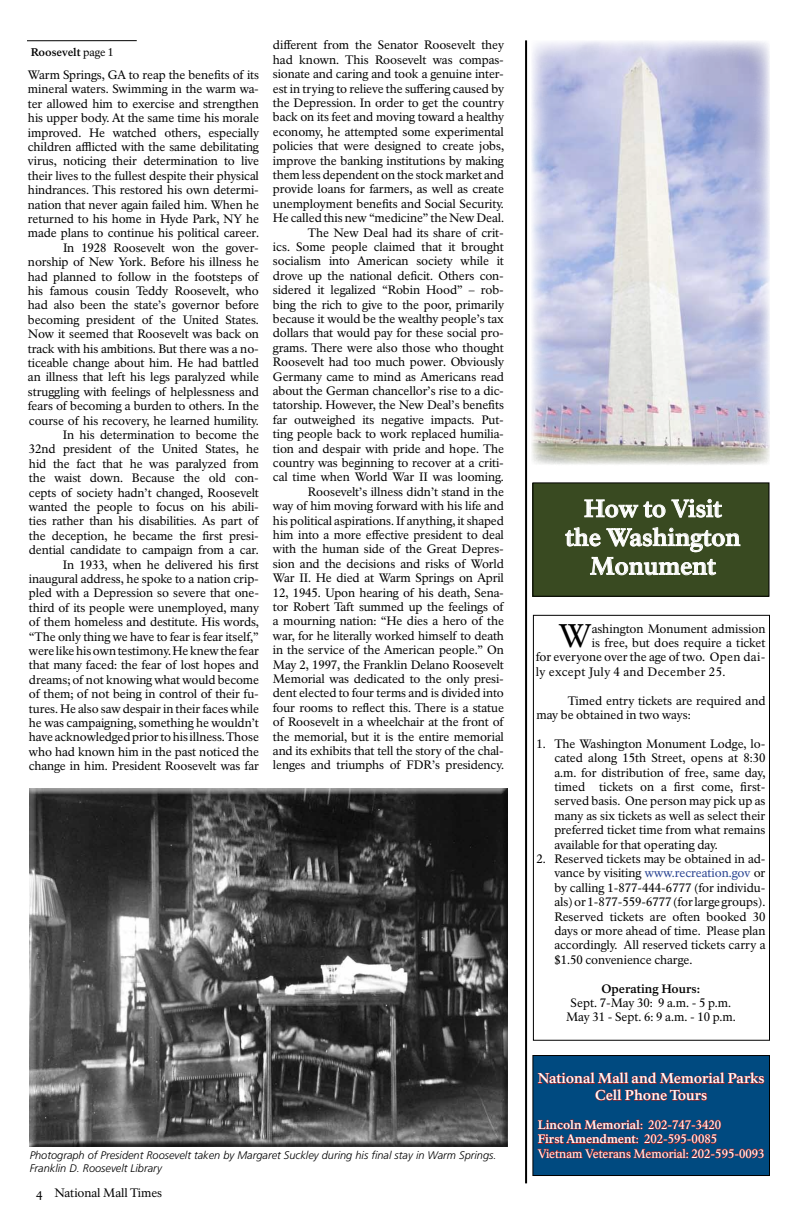
<style>
.page{position:relative;width:792px;height:1224px;background:#fff}
.page>*{position:absolute;margin:0;border:0;box-sizing:border-box;transform-origin:0 0}
.t1{font:32.3px "NPS Rawlinson OT";color:#000}
.t2{font:700 24px/28.8px "NPS Rawlinson OT";letter-spacing:-.01em;color:#fff;text-align:center}
.t3{font:700 14px/16.8px "NPS Rawlinson OT";color:#fff;text-align:center}
.t4{font:12px/14.4px "NPS Rawlinson OT";letter-spacing:-.01em;color:#000;text-align:right}
.t5{font:700 12px/14.4px "NPS Rawlinson OT";letter-spacing:-.005em;color:#fff}
.t6{font:12px "NPS Rawlinson OT";color:#fff}
.t7{font:12px "NPS Rawlinson OT";letter-spacing:.03em;color:#000}
.t8{font:12px "NPS Rawlinson";letter-spacing:-.005em;color:#000}
.t9{font:700 12px "NPS Rawlinson OT";color:#000}
.t10{font:italic 300 11px "Frutiger";color:#000}
.t11{font:700 11px "NPS Rawlinson OT";color:#000}
.s1{font-weight:400}
.s2{color:#25408f}
</style>
<div class="page">
<hr style="left:27px;top:40px;width:110px;height:1px;background:#000">
<div style="left:533px;top:483px;width:236px;height:113px;background:#394a21"></div>
<div style="left:532px;top:482px;width:238px;height:115px;border:1px solid #000"></div>
<img style="left:532px;top:41px;width:238px;height:424px">
<svg style="left:535px;top:595px;width:232px;height:21px"></svg>
<svg style="left:584px;top:499px;width:138px;height:19px"></svg>
<svg style="left:565px;top:527px;width:176px;height:48px"></svg>
<hr style="left:525px;top:40px;width:2px;height:1143px;background:#000">
<div style="left:533px;top:1056px;width:237px;height:120px;background:#004a80"></div>
<svg style="left:536px;top:1039px;width:231px;height:120px"></svg>
<div style="left:532px;top:1055px;width:238px;height:121px;border:1px solid #000"></div>
<div style="left:29px;top:788px;width:480px;height:360px;background:#000;opacity:.75"></div>
<p class="t11" style="left:31px;top:45px;width:85px">Roosevelt <span class="s1">page 1</span></p>
<p class="t4" style="left:28px;top:68px;width:233px">Warm Springs, GA to reap the benefits of its mineral waters. Swimming in the warm wa&shy;ter allowed him to exercise and strengthen his upper body. At the same time his morale improved. He watched others, especially children afflicted with the same debilitating virus, noticing their determination to live their lives to the fullest despite their physical hindrances. This restored his own determi&shy;nation that never again failed him. When he returned to his home in Hyde Park, NY he made plans to continue his political career.<br>In 1928 Roosevelt won the gover&shy;norship of New York. Before his illness he had planned to follow in the footsteps of his famous cousin Teddy Roosevelt, who had also been the state’s governor before becoming president of the United States.<br>Now it seemed that Roosevelt was back on track with his ambitions. But there was a no&shy;ticeable change about him. He had battled an illness that left his legs paralyzed while struggling with feelings of helplessness and fears of becoming a burden to others. In the course of his recovery, he learned humility.<br>In his determination to become the<br>32nd president of the United States, he hid the fact that he was paralyzed from the waist down. Because the old con&shy;cepts of society hadn’t changed, Roosevelt wanted the people to focus on his abili&shy;ties rather than his disabilities. As part of the deception, he became the first presi&shy;dential candidate to campaign from a car.<br>In 1933, when he delivered his first inaugural address, he spoke to a nation crip&shy;pled with a Depression so severe that one&shy;third of its people were unemployed, many of them homeless and destitute. His words, “The only thing we have to fear is fear itself,” were like his own testimony. He knew the fear that many faced: the fear of lost hopes and dreams; of not knowing what would become of them; of not being in control of their fu&shy;tures. He also saw despair in their faces while he was campaigning, something he wouldn’t have acknowledged prior to his illness. Those who had known him in the past noticed the change in him. President Roosevelt was far</p>
<p class="t4" style="left:273px;top:38px;width:233px">different from the Senator Roosevelt they had known. This Roosevelt was compas&shy;sionate and caring and took a genuine inter&shy;est in trying to relieve the suffering caused by the Depression. In order to get the country back on its feet and moving toward a healthy economy, he attempted some experimental policies that were designed to create jobs, improve the banking institutions by making them less dependent on the stock market and provide loans for farmers, as well as create unemployment benefits and Social Security.<br>He called this new “medicine” the New Deal.<br>The New Deal had its share of crit-<br>ics. Some people claimed that it brought socialism into American society while it drove up the national deficit. Others con&shy;sidered it legalized “Robin Hood” – rob&shy;bing the rich to give to the poor, primarily because it would be the wealthy people’s tax dollars that would pay for these social pro&shy;grams. There were also those who thought Roosevelt had too much power. Obviously Germany came to mind as Americans read about the German chancellor’s rise to a dic&shy;tatorship. However, the New Deal’s benefits far outweighed its negative impacts. Put&shy;ting people back to work replaced humilia&shy;tion and despair with pride and hope. The country was beginning to recover at a criti&shy;cal time when World War II was looming.<br>Roosevelt’s illness didn’t stand in the<br>way of him moving forward with his life and his political aspirations. If anything, it shaped him into a more effective president to deal with the human side of the Great Depres&shy;sion and the decisions and risks of World War II. He died at Warm Springs on April 12, 1945. Upon hearing of his death, Sena&shy;tor Robert Taft summed up the feelings of a mourning nation: “He dies a hero of the war, for he literally worked himself to death in the service of the American people.” On May 2, 1997, the Franklin Delano Roosevelt Memorial was dedicated to the only presi&shy;dent elected to four terms and is divided into four rooms to reflect this. There is a statue of Roosevelt in a wheelchair at the front of the memorial, but it is the entire memorial and its exhibits that tell the story of the chal&shy;lenges and triumphs of FDR’s presidency.</p>
<h2 class="t2" style="left:565px;top:494px;width:177px">How to Visit the Washington<br>Monument</h2>
<h1 class="t1" style="left:558px;top:616px;width:35px">W</h1>
<p class="t4" style="left:592px;top:621px;width:175px">ashington Monument admission</p>
<p class="t4" style="left:592px;top:636px;width:175px">is free, but does require a ticket</p>
<p class="t4" style="left:536px;top:650px;width:231px">for everyone over the age of two. Open dai-</p>
<p class="t7" style="left:536px;top:664px;width:191px">ly except July 4 and December 25.</p>
<p class="t4" style="left:536px;top:693px;width:231px;text-align:left;text-indent:32px">Timed entry tickets are required and may be obtained in two ways:</p>
<p class="t4" style="left:554px;top:737px;width:213px;text-align:justify;text-indent:-18px">1. The Washington Monument Lodge, lo&shy;cated along 15th Street, opens at 8:30 a.m. for distribution of free, same day, timed tickets on a first come, first&shy;served basis. One person may pick up as many as six tickets as well as select their preferred ticket time from what remains available for that operating day.</p>
<p class="t4" style="left:554px;top:852px;width:213px;text-align:justify;text-indent:-18px">2. Reserved tickets may be obtained in ad&shy;vance by visiting <span class="s2">www.recreation.gov</span> or by calling 1-877-444-6777 (for individu&shy;als) or 1-877-559-6777 (for large groups).<br>Reserved tickets are often booked 30 days or more ahead of time. Please plan accordingly. All reserved tickets carry a $1.50 convenience charge.</p>
<p class="t9" style="left:601px;top:981px;width:100px">Operating Hours:</p>
<p class="t4" style="left:566px;top:996px;width:171px;text-align:center">Sept. 7-May 30: 9 a.m. - 5 p.m.<br>May 31 - Sept. 6: 9 a.m. - 10 p.m.</p>
<p class="t3" style="left:538px;top:1070px;width:228px">National Mall and Memorial Parks<br>Cell Phone Tours</p>
<p class="t5" style="left:538px;top:1118px;width:185px">Lincoln Memorial<span class="s1">: 202-747-3420<br></span>First Amendment<span class="s1">: 202-595-0085</span></p>
<p class="t10" style="left:30px;top:1149px;width:468px">Photograph of President Roosevelt taken by Margaret Suckley during his final stay in Warm Springs.</p>
<p class="t6" style="left:538px;top:1146px;width:228px">Vietnam Veterans Memorial: 202-595-0093</p>
<p class="t10" style="left:30px;top:1162px;width:134px">Franklin D. Roosevelt Library</p>
<p class="t8" style="left:36px;top:1186px;width:128px">4 National Mall Times</p>
</div>
